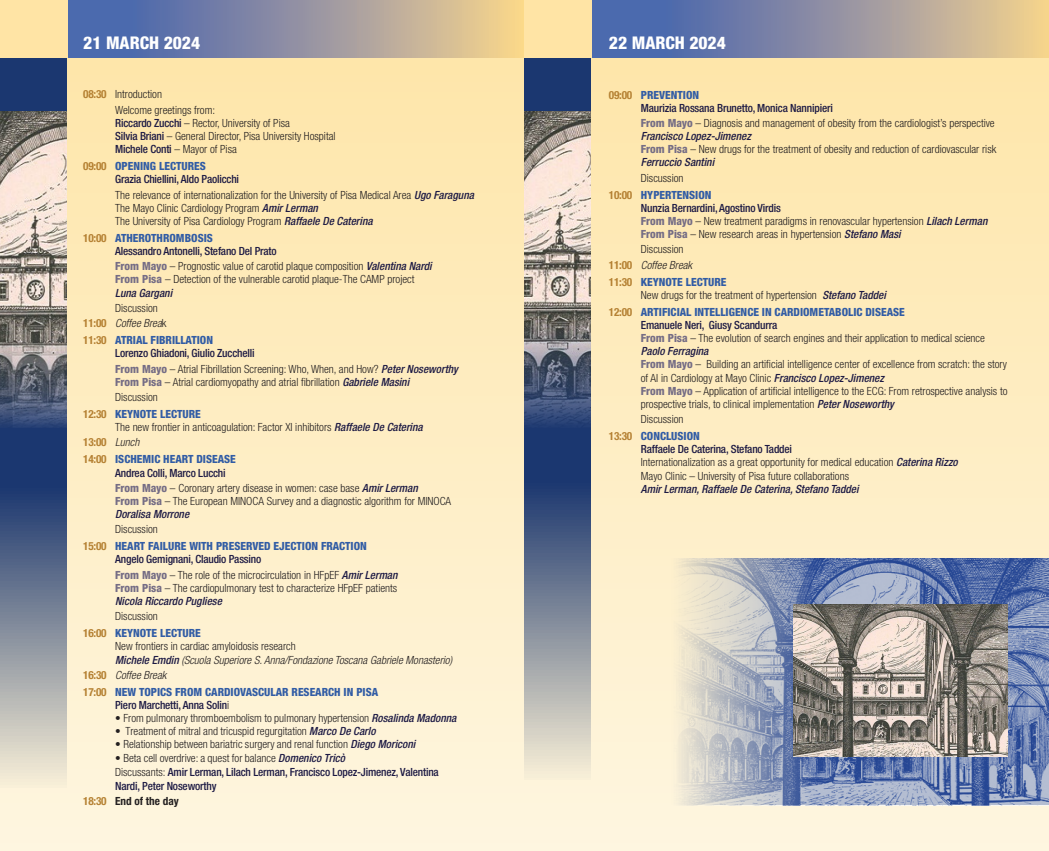
<style>
.page{position:relative;width:1049px;height:851px;background:#fff}
.page>*{position:absolute;margin:0;border:0;box-sizing:border-box;transform-origin:0 0}
.testo{font:800 condensed 17.5px "Helvetica Neue";color:#fff}
.testo-2{font:300 condensed 11.25px/13.1px "Helvetica Neue";color:#231f20}
.testo-3{font:500 condensed 11.25px/13.1px "Helvetica Neue";letter-spacing:-.015em;color:#1d1a44}
.testo-4{font:800 condensed 11.25px/13.1px "Helvetica Neue";color:#315ca5}
.testo-5{font:italic 300 condensed 11.25px/13.1px "Helvetica Neue";color:#231f20}
.testo-6{font:700 condensed 11.25px "Helvetica Neue";color:#231f20}
.testo-7{font:700 condensed 11.25px "Helvetica Neue";color:#b58133}
.s1{font-weight:700;color:#b58133}
.s2{font-weight:500;color:#1d1a44}
.s3{font-weight:300;color:#231f20}
.s4{font-weight:500;font-style:italic;color:#1d1a44}
.s5{font-weight:800;color:#315ca5}
.s6{font-weight:800;color:#756d85}
.s7{font-weight:700;font-style:normal;color:#b58133}
.s8{font-style:normal}
.s9{font-weight:300;font-style:italic;color:#231f20}
.s10{font-style:italic}
.s11{color:#b58133}
</style>
<div class="page">
<div style="left:0;top:0;width:1049px;height:850px;background:linear-gradient(to bottom,#fee4a6,#fef5e0)"></div>
<svg style="left:592px;top:0;width:457px;height:58px;background:#9192a2"></svg>
<svg style="left:67px;top:0;width:457px;height:58px;background:#9595a1"></svg>
<img style="left:643px;top:558px;width:406px;height:247px">
<img style="left:793px;top:604px;width:215px;height:152px">
<svg style="left:0;top:58px;width:66px;height:729px;background:#6b7993"></svg>
<svg style="left:524px;top:58px;width:67px;height:722px;background:#6c7a93"></svg>
<img style="left:0;top:111px;width:66px;height:316px">
<img style="left:524px;top:111px;width:67px;height:316px">
<div style="left:524px;top:0;width:68px;height:58px;background:#ffe4a5"></div>
<div style="left:0;top:0;width:67px;height:58px;background:#ffe4a5"></div>
<p class="testo" style="left:83px;top:32px;width:118px">21 MARCH 2024</p>
<p class="testo" style="left:609px;top:32px;width:118px">22 MARCH 2024</p>
<p class="testo-2" style="left:83px;top:88px;width:80px"><span class="s1">08:30</span> Introduction</p>
<p class="testo-2" style="left:115px;top:103px;width:102px">Welcome greetings from:</p>
<p class="testo-2" style="left:115px;top:116px;width:176px"><span class="s2">Riccardo Zucchi</span> – Rector, University of Pisa</p>
<p class="testo-2" style="left:115px;top:129px;width:222px"><span class="s2">Silvia Briani</span> – General Director, Pisa University Hospital</p>
<p class="testo-3" style="left:115px;top:142px;width:123px">Michele Conti <span class="s3">– Mayor of Pisa</span></p>
<p class="testo-4" style="left:83px;top:159px;width:124px"><span class="s1">09:00</span> OPENING LECTURES</p>
<p class="testo-3" style="left:115px;top:173px;width:125px">Grazia Chiellini, Aldo Paolicchi</p>
<p class="testo-2" style="left:115px;top:188px;width:360px">The relevance of internationalization for the University of Pisa Medical Area <span class="s4">Ugo Faraguna</span></p>
<p class="testo-2" style="left:115px;top:201px;width:204px">The Mayo Clinic Cardiology Program <span class="s4">Amir Lerman</span></p>
<p class="testo-2" style="left:115px;top:214px;width:259px">The University of Pisa Cardiology Program <span class="s4">Raffaele De Caterina</span></p>
<p class="testo-3" style="left:115px;top:231px;width:163px;text-indent:-32px"><span class="s1">10:00</span> <span class="s5">ATHEROTHROMBOSIS<br></span>Alessandro Antonelli, Stefano Del Prato</p>
<p class="testo-2" style="left:115px;top:259px;width:318px"><span class="s6">From Mayo</span> – Prognostic value of carotid plaque composition <span class="s4">Valentina Nardi</span></p>
<p class="testo-2" style="left:115px;top:273px;width:301px"><span class="s6">From Pisa</span> – Detection of the vulnerable carotid plaque-The CAMP project<br><span class="s4">Luna Gargani</span></p>
<p class="testo-2" style="left:115px;top:301px;width:44px">Discussion</p>
<p class="testo-5" style="left:83px;top:316px;width:85px"><span class="s7">11:00</span> Coffee Brea<span class="s8">k</span></p>
<p class="testo-3" style="left:115px;top:333px;width:141px;text-indent:-32px"><span class="s1">11:30</span> <span class="s5">ATRIAL FIBRILLATION<br></span>Lorenzo Ghiadoni, Giulio Zucchelli</p>
<p class="testo-2" style="left:115px;top:362px;width:344px"><span class="s6">From Mayo</span> – Atrial Fibrillation Screening: Who, When, and How? <span class="s4">Peter Noseworthy</span></p>
<p class="testo-2" style="left:115px;top:375px;width:296px"><span class="s6">From Pisa</span> – Atrial cardiomyopathy and atrial fibrillation <span class="s4">Gabriele Masini</span></p>
<p class="testo-2" style="left:115px;top:390px;width:44px">Discussion</p>
<p class="testo-4" style="left:83px;top:407px;width:119px"><span class="s1">12:30</span> KEYNOTE LECTURE</p>
<p class="testo-2" style="left:115px;top:420px;width:309px">The new frontier in anticoagulation: Factor XI inhibitors <span class="s4">Raffaele De Caterina</span></p>
<p class="testo-7" style="left:83px;top:435px;width:58px">13:00 <span class="s9">Lunch</span></p>
<p class="testo-3" style="left:115px;top:452px;width:122px;text-indent:-32px"><span class="s1">14:00</span> <span class="s5">ISCHEMIC HEART DISEASE<br></span>Andrea Colli, Marco Lucchi</p>
<p class="testo-2" style="left:115px;top:481px;width:304px"><span class="s6">From Mayo</span> – Coronary artery disease in women: case base <span class="s4">Amir Lerman</span></p>
<p class="testo-2" style="left:115px;top:494px;width:338px"><span class="s6">From Pisa</span> – The European MINOCA Survey and a diagnostic algorithm for MINOCA<br><span class="s4">Doralisa Morrone</span></p>
<p class="testo-2" style="left:115px;top:522px;width:44px">Discussion</p>
<p class="testo-4" style="left:115px;top:539px;width:253px;text-indent:-32px"><span class="s1">15:00</span> HEART FAILURE WITH PRESERVED EJECTION FRACTION<br><span class="s2">Angelo Gemignani, Claudio Passino</span></p>
<p class="testo-2" style="left:115px;top:568px;width:284px"><span class="s6">From Mayo</span> – The role of the microcirculation in HFpEF <span class="s4">Amir Lerman</span></p>
<p class="testo-2" style="left:115px;top:581px;width:284px"><span class="s6">From Pisa</span> – The cardiopulmonary test to characterize HFpEF patients<br><span class="s4">Nicola Riccardo Pugliese</span></p>
<p class="testo-2" style="left:115px;top:609px;width:44px">Discussion</p>
<p class="testo-4" style="left:83px;top:626px;width:119px"><span class="s1">16:00</span> KEYNOTE LECTURE</p>
<p class="testo-5" style="left:115px;top:639px;width:338px"><span class="s8">New frontiers in cardiac amyloidosis research<br></span><span class="s2">Michele Emdin</span> (Scuola Superiore S. Anna/Fondazione Toscana Gabriele Monasterio)</p>
<p class="testo-5" style="left:83px;top:668px;width:85px"><span class="s7">16:30</span> Coffee Break</p>
<p class="testo-4" style="left:115px;top:685px;width:265px;text-indent:-32px"><span class="s1">17:00</span> NEW TOPICS FROM CARDIOVASCULAR RESEARCH IN PISA<br><span class="s2">Piero Marchetti, Anna Solin</span><span class="s3">i</span></p>
<p class="testo-2" style="left:115px;top:711px;width:343px">• From pulmonary thromboembolism to pulmonary hypertension <span class="s4">Rosalinda Madonna</span></p>
<p class="testo-2" style="left:115px;top:724px;width:262px">• Treatment of mitral and tricuspid regurgitation <span class="s4">Marco De Carlo</span></p>
<p class="testo-2" style="left:115px;top:737px;width:302px">• Relationship between bariatric surgery and renal function <span class="s4">Diego Moriconi</span></p>
<p class="testo-3" style="left:115px;top:750px;width:325px;line-height:14.4px"><span class="s3">• Beta cell overdrive: a quest for balance</span> <span class="s10">Domenico Tricò<br></span><span class="s3">Discussants:</span> Amir Lerman, Lilach Lerman, Francisco Lopez-Jimenez, Valentina<br>Nardi, Peter Noseworthy</p>
<p class="testo-6" style="left:83px;top:794px;width:97px"><span class="s11">18:30</span> End of the day</p>
<p class="testo-3" style="left:641px;top:88px;width:194px;text-indent:-32px"><span class="s1">09:00</span> <span class="s5">PREVENTION<br></span>Maurizia Rossana Brunetto, Monica Nannipieri</p>
<p class="testo-2" style="left:641px;top:116px;width:357px"><span class="s6">From Mayo</span> – Diagnosis and management of obesity from the cardiologist’s perspective <span class="s4">Francisco Lopez-Jimenez<br></span><span class="s6">From Pisa</span> – New drugs for the treatment of obesity and reduction of cardiovascular risk <span class="s4">Ferruccio Santini</span></p>
<p class="testo-2" style="left:641px;top:171px;width:44px">Discussion</p>
<p class="testo-2" style="left:641px;top:188px;width:348px;text-indent:-32px"><span class="s1">10:00</span> <span class="s5">HYPERTENSION<br></span><span class="s2">Nunzia Bernardini, Agostino Virdis<br></span><span class="s6">From Mayo</span> – New treatment paradigms in renovascular hypertension <span class="s4">Lilach Lerman </span><span class="s6">From Pisa</span> – New research areas in hypertension <span class="s4">Stefano Masi</span></p>
<p class="testo-2" style="left:641px;top:243px;width:44px">Discussion</p>
<p class="testo-5" style="left:609px;top:258px;width:85px"><span class="s7">11:00</span> Coffee Break</p>
<p class="testo-2" style="left:641px;top:275px;width:246px;text-indent:-32px"><span class="s1">11:30</span> <span class="s5">KEYNOTE LECTURE<br></span>New drugs for the treatment of hypertension <span class="s4">Stefano Taddei</span></p>
<p class="testo-2" style="left:641px;top:305px;width:368px;text-indent:-32px"><span class="s1">12:00</span> <span class="s5">ARTIFICIAL INTELLIGENCE IN CARDIOMETABOLIC DISEASE<br></span><span class="s2">Emanuele Neri, Giusy Scandurra<br></span><span class="s6">From Pisa</span> – The evolution of search engines and their application to medical science <span class="s4">Paolo Ferragina<br></span><span class="s6">From Mayo</span> – Building an artificial intelligence center of excellence from scratch: the story of AI in Cardiology at Mayo Clinic <span class="s4">Francisco Lopez-Jimenez<br></span><span class="s6">From Mayo</span> – Application of artificial intelligence to the ECG: From retrospective analysis to prospective trials, to clinical implementation <span class="s4">Peter Noseworthy</span></p>
<p class="testo-2" style="left:641px;top:412px;width:44px">Discussion</p>
<p class="testo-2" style="left:641px;top:429px;width:318px;text-indent:-32px"><span class="s1">13:30</span> <span class="s5">CONCLUSION<br></span><span class="s2">Raffaele De Caterina, Stefano Taddei<br></span>Internationalization as a great opportunity for medical education <span class="s4">Caterina Rizzo </span>Mayo Clinic – University of Pisa future collaborations<br><span class="s4">Amir Lerman, Raffaele De Caterina, Stefano Taddei</span></p>
</div>
